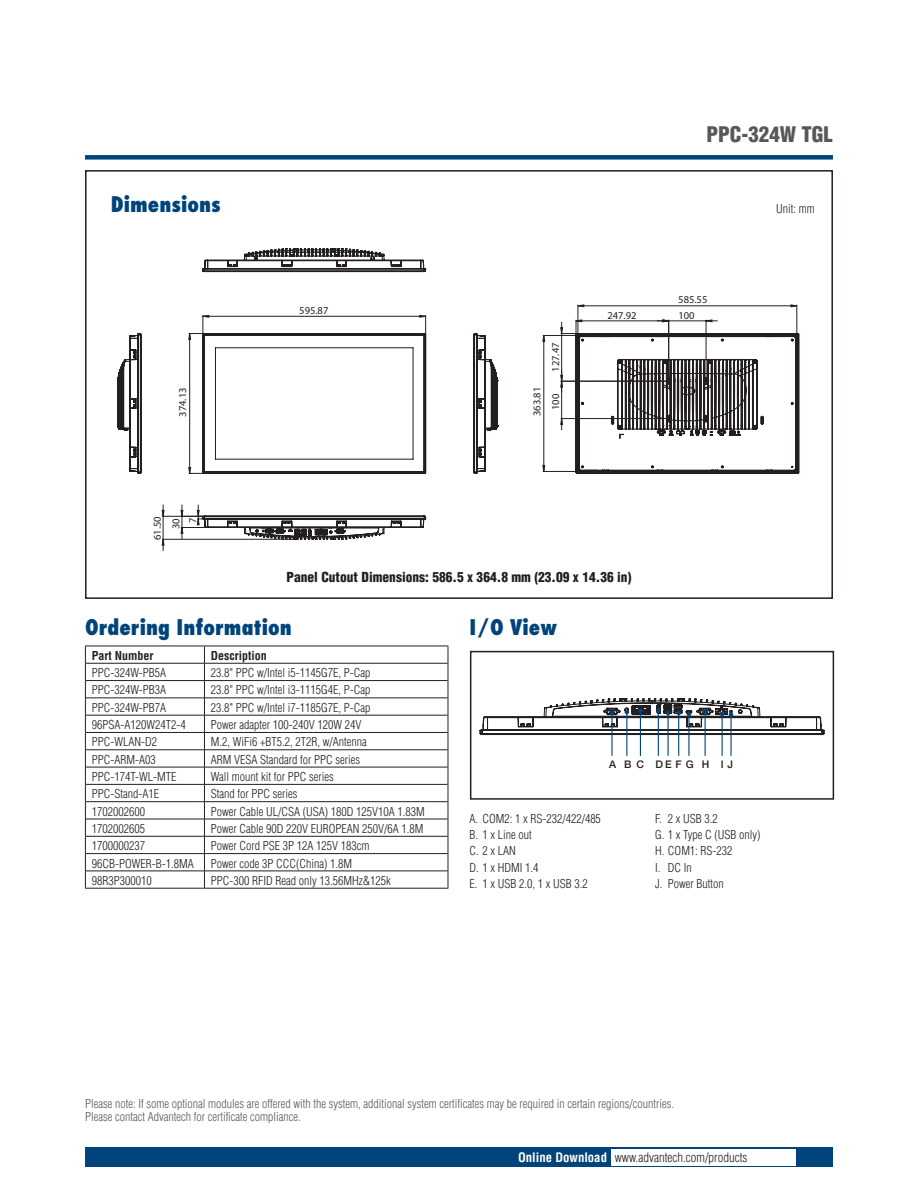
<style>
.page{position:relative;width:918px;height:1188px;background:#fff}
.page>*{position:absolute;margin:0;border:0;box-sizing:border-box;transform-origin:0 0}
.t1{font:800 condensed 21px "Futura";color:#00447b}
.t2{font:900 condensed 21px "Helvetica";color:#57585a}
.t3{font:900 condensed 13.5px "Helvetica";color:#231f20}
.t4{font:300 condensed 12.75px "Helvetica";color:#231f20}
.t5{font:300 condensed 12px/16.4px "Helvetica";color:#231f20}
.t6{font:300 condensed 12px/13.5px "Helvetica";color:#57585a}
.t7{font:700 condensed 12px "Helvetica";color:#231f20}
.t8{font:10.5px "Myriad Pro";color:#231f20}
.t9{font:500 10.5px "Helvetica Neue";letter-spacing:.38em;color:#231f20}
.s1{font-weight:700;color:#fff}
</style>
<div class="page">
<div style="left:85px;top:155px;width:748px;height:5px;background:#00447b"></div>
<div style="left:85px;top:1147px;width:748px;height:20px;background:#00447b"></div>
<div style="left:611px;top:1149px;width:184px;height:16px;background:#fff"></div>
<div style="left:470px;top:651px;width:364px;height:149px;border:2px solid #231f20"></div>
<hr style="left:85px;top:646px;width:119px;height:1px;background:#231f20">
<hr style="left:204px;top:646px;width:244px;height:1px;background:#231f20">
<svg style="left:85px;top:646px;width:1px;height:242px"></svg>
<svg style="left:448px;top:646px;width:1px;height:242px"></svg>
<hr style="left:85px;top:888px;width:119px;height:1px;background:#231f20">
<hr style="left:204px;top:888px;width:244px;height:1px;background:#231f20">
<hr style="left:86px;top:663px;width:118px;height:1px;background:#231f20">
<hr style="left:204px;top:663px;width:244px;height:1px;background:#231f20">
<hr style="left:86px;top:680px;width:118px;height:1px;background:#231f20">
<hr style="left:204px;top:680px;width:244px;height:1px;background:#231f20">
<hr style="left:86px;top:698px;width:118px;height:1px;background:#231f20">
<hr style="left:204px;top:698px;width:244px;height:1px;background:#231f20">
<hr style="left:86px;top:715px;width:118px;height:1px;background:#231f20">
<hr style="left:204px;top:715px;width:244px;height:1px;background:#231f20">
<hr style="left:86px;top:732px;width:118px;height:1px;background:#231f20">
<hr style="left:204px;top:732px;width:244px;height:1px;background:#231f20">
<hr style="left:86px;top:750px;width:118px;height:1px;background:#231f20">
<hr style="left:204px;top:750px;width:244px;height:1px;background:#231f20">
<hr style="left:86px;top:767px;width:118px;height:1px;background:#231f20">
<hr style="left:204px;top:767px;width:244px;height:1px;background:#231f20">
<hr style="left:86px;top:784px;width:118px;height:1px;background:#231f20">
<hr style="left:204px;top:784px;width:244px;height:1px;background:#231f20">
<hr style="left:86px;top:801px;width:118px;height:1px;background:#231f20">
<hr style="left:204px;top:801px;width:244px;height:1px;background:#231f20">
<hr style="left:86px;top:819px;width:118px;height:1px;background:#231f20">
<hr style="left:204px;top:819px;width:244px;height:1px;background:#231f20">
<hr style="left:86px;top:836px;width:118px;height:1px;background:#231f20">
<hr style="left:204px;top:836px;width:244px;height:1px;background:#231f20">
<hr style="left:86px;top:853px;width:118px;height:1px;background:#231f20">
<hr style="left:204px;top:853px;width:244px;height:1px;background:#231f20">
<hr style="left:86px;top:871px;width:118px;height:1px;background:#231f20">
<hr style="left:204px;top:871px;width:244px;height:1px;background:#231f20">
<svg style="left:204px;top:646px;width:1px;height:242px"></svg>
<div style="left:85px;top:170px;width:748px;height:429px;background:#fff;border:2px solid #231f20"></div>
<hr style="left:611px;top:713px;width:2px;height:43px;background:#00447b">
<hr style="left:626px;top:712px;width:1px;height:44px;background:#00447b">
<hr style="left:640px;top:711px;width:1px;height:45px;background:#00447b">
<hr style="left:658px;top:711px;width:1px;height:45px;background:#00447b">
<hr style="left:668px;top:713px;width:1px;height:43px;background:#00447b">
<hr style="left:678px;top:713px;width:1px;height:43px;background:#00447b">
<hr style="left:705px;top:712px;width:1px;height:44px;background:#00447b">
<hr style="left:688px;top:714px;width:2px;height:42px;background:#00447b">
<hr style="left:722px;top:714px;width:1px;height:42px;background:#00447b">
<hr style="left:730px;top:715px;width:2px;height:41px;background:#00447b">
<svg style="left:479px;top:698px;width:346px;height:37px"></svg>
<svg style="left:117px;top:333px;width:25px;height:141px"></svg>
<svg style="left:202px;top:248px;width:224px;height:25px"></svg>
<svg style="left:473px;top:333px;width:25px;height:141px"></svg>
<svg style="left:188px;top:315px;width:238px;height:159px"></svg>
<hr style="left:162px;top:516px;width:41px;height:1px;background:#231f20">
<hr style="left:162px;top:539px;width:131px;height:1px;background:#231f20">
<svg style="left:161px;top:505px;width:4px;height:46px"></svg>
<svg style="left:180px;top:505px;width:246px;height:35px"></svg>
<svg style="left:575px;top:306px;width:225px;height:168px"></svg>
<hr style="left:578px;top:305px;width:219px;height:1px;background:#231f20">
<hr style="left:578px;top:305px;width:1px;height:33px;background:#231f20">
<hr style="left:796px;top:305px;width:1px;height:33px;background:#231f20">
<hr style="left:668px;top:320px;width:1px;height:60px;background:#231f20">
<hr style="left:706px;top:320px;width:1px;height:60px;background:#231f20">
<hr style="left:561px;top:334px;width:1px;height:47px;background:#231f20">
<hr style="left:561px;top:381px;width:107px;height:1px;background:#231f20">
<hr style="left:561px;top:418px;width:107px;height:1px;background:#231f20">
<hr style="left:543px;top:335px;width:37px;height:1px;background:#231f20">
<hr style="left:543px;top:471px;width:37px;height:1px;background:#231f20">
<svg style="left:577px;top:304px;width:8px;height:4px"></svg>
<svg style="left:790px;top:304px;width:8px;height:4px"></svg>
<svg style="left:560px;top:319px;width:157px;height:15px"></svg>
<svg style="left:560px;top:370px;width:3px;height:60px"></svg>
<svg style="left:542px;top:335px;width:4px;height:137px"></svg>
<h1 class="t2" style="left:706px;top:121px;width:128px">PPC-324W TGL</h1>
<h1 class="t1" style="left:111px;top:191px;width:111px">Dimensions</h1>
<p class="t5" style="left:776px;top:200px;width:40px">Unit: mm</p>
<p class="t8" style="left:176px;top:417px;width:31px;rotate:-90deg">374.13</p>
<p class="t8" style="left:151px;top:540px;width:25px;rotate:-90deg">61.50</p>
<p class="t8" style="left:169px;top:529px;width:12px;rotate:-90deg">30</p>
<p class="t8" style="left:186px;top:523px;width:7px;rotate:-90deg">7</p>
<p class="t8" style="left:299px;top:304px;width:31px">595.87</p>
<p class="t8" style="left:530px;top:416px;width:31px;rotate:-90deg">363.81</p>
<p class="t8" style="left:549px;top:372px;width:31px;rotate:-90deg">127.47</p>
<p class="t8" style="left:549px;top:410px;width:18px;rotate:-90deg">100</p>
<p class="t8" style="left:607px;top:309px;width:31px">247.92</p>
<p class="t8" style="left:678px;top:293px;width:31px">585.55</p>
<p class="t8" style="left:678px;top:309px;width:18px">100</p>
<p class="t3" style="left:287px;top:568px;width:346px">Panel Cutout Dimensions: 586.5 x 364.8 mm (23.09 x 14.36 in)</p>
<h1 class="t1" style="left:85px;top:614px;width:208px">Ordering Information</h1>
<p class="t7" style="left:92px;top:648px;width:63px">Part Number</p>
<p class="t7" style="left:211px;top:648px;width:57px">Description</p>
<p class="t5" style="left:92px;top:665px;width:76px">PPC-324W-PB5A</p>
<p class="t5" style="left:211px;top:665px;width:161px">23.8" PPC w/Intel i5-1145G7E, P-Cap</p>
<p class="t5" style="left:92px;top:682px;width:76px">PPC-324W-PB3A</p>
<p class="t5" style="left:211px;top:682px;width:161px">23.8" PPC w/Intel i3-1115G4E, P-Cap</p>
<p class="t5" style="left:92px;top:699px;width:76px">PPC-324W-PB7A</p>
<p class="t5" style="left:211px;top:699px;width:161px">23.8" PPC w/Intel i7-1185G7E, P-Cap</p>
<p class="t5" style="left:92px;top:716px;width:95px">96PSA-A120W24T2-4</p>
<p class="t5" style="left:211px;top:716px;width:152px">Power adapter 100-240V 120W 24V</p>
<p class="t5" style="left:92px;top:734px;width:67px">PPC-WLAN-D2</p>
<p class="t5" style="left:211px;top:734px;width:157px">M.2, WiFi6 +BT5.2, 2T2R, w/Antenna</p>
<p class="t5" style="left:92px;top:751px;width:65px">PPC-ARM-A03</p>
<p class="t5" style="left:211px;top:751px;width:151px">ARM VESA Standard for PPC series</p>
<p class="t5" style="left:92px;top:768px;width:86px">PPC-174T-WL-MTE</p>
<p class="t5" style="left:211px;top:768px;width:125px">Wall mount kit for PPC series</p>
<p class="t5" style="left:92px;top:786px;width:69px">PPC-Stand-A1E</p>
<p class="t5" style="left:211px;top:786px;width:88px">Stand for PPC series</p>
<p class="t5" style="left:92px;top:803px;width:55px">1702002600</p>
<p class="t5" style="left:211px;top:803px;width:215px">Power Cable UL/CSA (USA) 180D 125V10A 1.83M</p>
<p class="t5" style="left:92px;top:820px;width:55px">1702002605</p>
<p class="t5" style="left:211px;top:820px;width:214px">Power Cable 90D 220V EUROPEAN 250V/6A 1.8M</p>
<p class="t5" style="left:92px;top:838px;width:55px">1700000237</p>
<p class="t5" style="left:211px;top:838px;width:160px">Power Cord PSE 3P 12A 125V 183cm</p>
<p class="t5" style="left:92px;top:855px;width:103px">96CB-POWER-B-1.8MA</p>
<p class="t5" style="left:211px;top:855px;width:143px">Power code 3P CCC(China) 1.8M</p>
<p class="t5" style="left:92px;top:872px;width:61px">98R3P300010</p>
<p class="t5" style="left:211px;top:872px;width:181px">PPC-300 RFID Read only 13.56MHz&amp;125k</p>
<h1 class="t1" style="left:470px;top:614px;width:89px">I/O View</h1>
<p class="t9" style="left:609px;top:758px;width:126px">A BC DEFG H IJ</p>
<p class="t5" style="left:470px;top:810px;width:133px">A. COM2: 1 x RS-232/422/485<br>B. 1 x Line out<br>C. 2 x LAN<br>D. 1 x HDMI 1.4<br>E. 1 x USB 2.0, 1 x USB 3.2</p>
<p class="t5" style="left:655px;top:810px;width:107px">F. 2 x USB 3.2<br>G. 1 x Type C (USB only)<br>H. COM1: RS-232<br>I. DC In<br>J. Power Button</p>
<p class="t6" style="left:85px;top:1096px;width:591px">Please note: If some optional modules are offered with the system, additional system certificates may be required in certain regions/countries.<br>Please contact Advantech for certificate compliance.</p>
<p class="t4" style="left:518px;top:1149px;width:231px"><span class="s1">Online Download</span> www.advantech.com/products</p>
</div>
